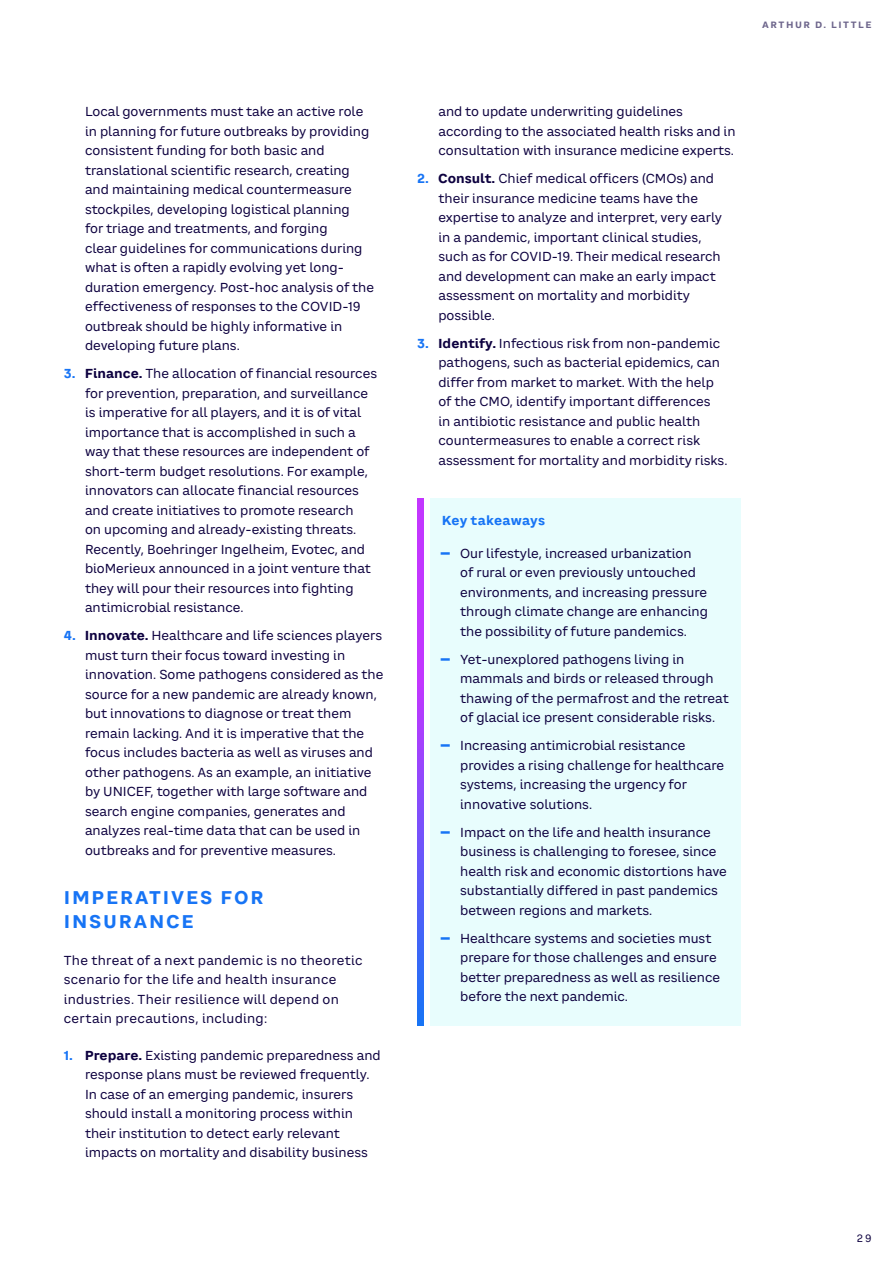
<style>
.page{position:relative;width:893px;height:1263px;background:#fff}
.page>*{position:absolute;margin:0;border:0;box-sizing:border-box;transform-origin:0 0}
.R4_SECTION_HEADING_L{font:700 18px/24px "CA Saygon Text";letter-spacing:.1em;color:#1774f5}
.R6_BODYTEXT_8_5_13{font:12.75px/19.5px "CA Saygon Text";color:#0d003f}
.R6_BODYTEXT_8_5_13-2{font:12.75px/19.5px "CA Saygon Text";letter-spacing:.02em;color:#0d003f}
.R15_BLUEBOX_HEADING{font:700 12.75px "CA Saygon Text";letter-spacing:.015em;color:#1774f5}
.t1{font:10.5px "CA Saygon Text";color:#0d003f}
.t2{font:700 9px "CA Saygon Text";letter-spacing:.17em;color:#6e668c}
.s1{font-weight:700;color:#1774f5}
.s2{font-weight:700}
.s3{font-size:27px;color:#1774f5}
</style>
<div class="page">
<div style="left:430px;top:499px;width:311px;height:527px;background:#e8fdfd"></div>
<svg style="left:417px;top:499px;width:7px;height:527px;background:#8a4afb"></svg>
<p class="R6_BODYTEXT_8_5_13" style="left:85px;top:102px;width:290px">Local governments must take an active role in planning for future outbreaks by providing consistent funding for both basic and translational scientific research, creating and maintaining medical countermeasure stockpiles, developing logistical planning<br>for triage and treatments, and forging<br>clear guidelines for communications during what is often a rapidly evolving yet long&shy;duration emergency. Post-hoc analysis of the effectiveness of responses to the COVID-19 outbreak should be highly informative in developing future plans.</p>
<p class="R6_BODYTEXT_8_5_13" style="left:85px;top:364px;width:294px;text-indent:-21px"><span class="s1">3.</span> <span class="s2">Finance.</span> The allocation of financial resources for prevention, preparation, and surveillance is imperative for all players, and it is of vital importance that is accomplished in such a way that these resources are independent of short-term budget resolutions. For example, innovators can allocate financial resources and create initiatives to promote research<br>on upcoming and already-existing threats.<br>Recently, Boehringer Ingelheim, Evotec, and bioMerieux announced in a joint venture that they will pour their resources into fighting antimicrobial resistance.</p>
<p class="R6_BODYTEXT_8_5_13" style="left:85px;top:626px;width:300px;text-indent:-21px"><span class="s1">4.</span> <span class="s2">Innovate.</span> Healthcare and life sciences players must turn their focus toward investing in innovation. Some pathogens considered as the source for a new pandemic are already known, but innovations to diagnose or treat them remain lacking. And it is imperative that the focus includes bacteria as well as viruses and other pathogens. As an example, an initiative by UNICEF, together with large software and search engine companies, generates and analyzes real-time data that can be used in outbreaks and for preventive measures.</p>
<p class="R4_SECTION_HEADING_L" style="left:64px;top:886px;width:201px">IMPERATIVES FOR<br>INSURANCE</p>
<p class="R6_BODYTEXT_8_5_13-2" style="left:64px;top:950px;width:300px">The threat of a next pandemic is no theoretic scenario for the life and health insurance industries. Their resilience will depend on certain precautions, including:</p>
<p class="R6_BODYTEXT_8_5_13" style="left:85px;top:1045px;width:297px;text-indent:-21px"><span class="s1">1.</span> <span class="s2">Prepare.</span> Existing pandemic preparedness and response plans must be reviewed frequently.<br>In case of an emerging pandemic, insurers should install a monitoring process within their institution to detect early relevant impacts on mortality and disability business</p>
<p class="t2" style="left:762px;top:17px;width:111px">ARTHUR D. LITTLE</p>
<p class="R6_BODYTEXT_8_5_13" style="left:438px;top:102px;width:299px">and to update underwriting guidelines according to the associated health risks and in consultation with insurance medicine experts.</p>
<p class="R6_BODYTEXT_8_5_13" style="left:438px;top:169px;width:285px;text-indent:-21px"><span class="s1">2.</span> <span class="s2">Consult.</span> Chief medical officers (CMOs) and their insurance medicine teams have the expertise to analyze and interpret, very early in a pandemic, important clinical studies, such as for COVID-19. Their medical research and development can make an early impact assessment on mortality and morbidity possible.</p>
<p class="R6_BODYTEXT_8_5_13" style="left:438px;top:333px;width:291px;text-indent:-21px"><span class="s1">3.</span> <span class="s2">Identify.</span> Infectious risk from non-pandemic pathogens, such as bacterial epidemics, can differ from market to market. With the help of the CMO, identify important differences<br>in antibiotic resistance and public health countermeasures to enable a correct risk assessment for mortality and morbidity risks.</p>
<p class="R15_BLUEBOX_HEADING" style="left:442px;top:511px;width:105px">Key takeaways</p>
<p class="R6_BODYTEXT_8_5_13" style="left:460px;top:543px;width:249px;text-indent:-21px"><span class="s3">-</span> Our lifestyle, increased urbanization of rural or even previously untouched environments, and increasing pressure through climate change are enhancing the possibility of future pandemics.</p>
<p class="R6_BODYTEXT_8_5_13" style="left:460px;top:649px;width:270px;text-indent:-21px"><span class="s3">-</span> Yet-unexplored pathogens living in mammals and birds or released through thawing of the permafrost and the retreat of glacial ice present considerable risks.</p>
<p class="R6_BODYTEXT_8_5_13" style="left:460px;top:736px;width:265px;text-indent:-21px"><span class="s3">-</span> Increasing antimicrobial resistance provides a rising challenge for healthcare systems, increasing the urgency for innovative solutions.</p>
<p class="R6_BODYTEXT_8_5_13" style="left:460px;top:822px;width:268px;text-indent:-21px"><span class="s3">-</span> Impact on the life and health insurance business is challenging to foresee, since health risk and economic distortions have substantially differed in past pandemics between regions and markets.</p>
<p class="R6_BODYTEXT_8_5_13" style="left:460px;top:928px;width:262px;text-indent:-21px"><span class="s3">-</span> Healthcare systems and societies must prepare for those challenges and ensure better preparedness as well as resilience before the next pandemic.</p>
<p class="t1" style="left:857px;top:1230px;width:17px">29</p>
</div>
